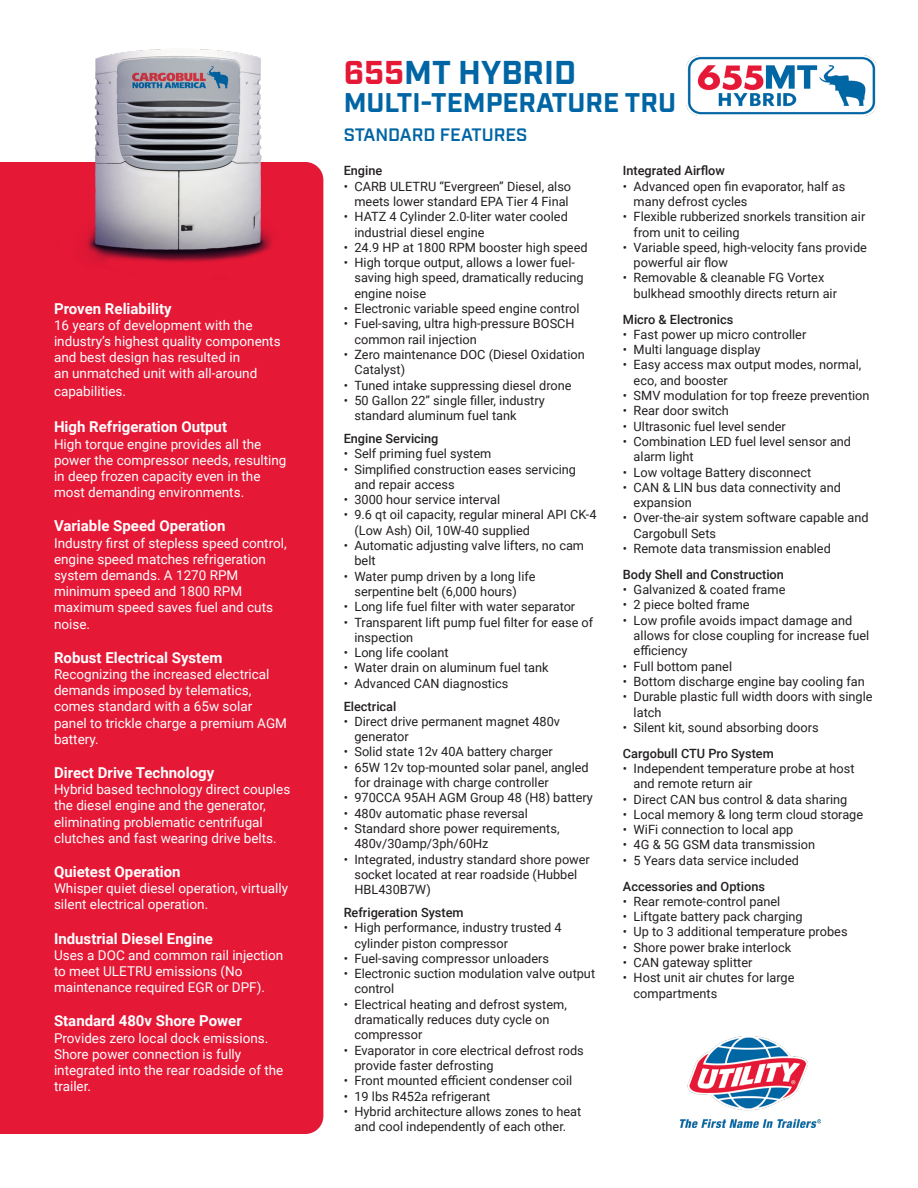
<style>
.page{position:relative;width:918px;height:1188px;background:#fff}
.page>*{position:absolute;margin:0;border:0;box-sizing:border-box;transform-origin:0 0}
.t1{font:700 33px "Industry";color:#0065a4}
.t2{font:700 27px "Industry";color:#0065a4}
.t3{font:600 18px "Industry";color:#0065a4}
.t4{font:700 15px "Roboto";color:#fff}
.t5{font:13.5px/16.2px "Roboto";color:#fff}
.t6{font:12.75px/15.3px "Roboto";color:#231f20}
.t7{font:500 12.75px "Roboto";color:#231f20}
.s1{color:#e51836}
</style>
<div class="page">
<div style="left:0;top:162px;width:323px;height:972px;background:#e51836"></div>
<img style="left:687px;top:55px;width:189px;height:61px">
<img style="left:54px;top:49px;width:228px;height:236px">
<img style="left:680px;top:1037px;width:141px;height:90px">
<p class="t4" style="left:54px;top:298px;width:119px">Proven Reliability</p>
<p class="t5" style="left:54px;top:316px;width:228px">16 years of development with the industry’s highest quality components and best design has resulted in<br>an unmatched unit with all-around</p>
<p class="t5" style="left:54px;top:383px;width:74px">capabilities.</p>
<p class="t4" style="left:54px;top:417px;width:175px">High Refrigeration Output</p>
<p class="t5" style="left:54px;top:435px;width:234px">High torque engine provides all the power the compressor needs, resulting in deep frozen capacity even in the most demanding environments.</p>
<p class="t4" style="left:54px;top:516px;width:173px">Variable Speed Operation</p>
<p class="t5" style="left:54px;top:534px;width:234px">Industry first of stepless speed control, engine speed matches refrigeration system demands. A 1270 RPM minimum speed and 1800 RPM maximum speed saves fuel and cuts noise.</p>
<p class="t4" style="left:54px;top:647px;width:170px">Robust Electrical System</p>
<p class="t5" style="left:54px;top:666px;width:235px">Recognizing the increased electrical demands imposed by telematics, comes standard with a 65w solar panel to trickle charge a premium AGM battery.</p>
<p class="t4" style="left:54px;top:762px;width:162px">Direct Drive Technology</p>
<p class="t5" style="left:54px;top:781px;width:238px">Hybrid based technology direct couples the diesel engine and the generator, eliminating problematic centrifugal clutches and fast wearing drive belts.</p>
<p class="t4" style="left:54px;top:861px;width:128px">Quietest Operation</p>
<p class="t5" style="left:54px;top:880px;width:236px">Whisper quiet diesel operation, virtually silent electrical operation.</p>
<p class="t4" style="left:54px;top:928px;width:160px">Industrial Diesel Engine</p>
<p class="t5" style="left:54px;top:946px;width:231px">Uses a DOC and common rail injection to meet ULETRU emissions (No maintenance required EGR or DPF).</p>
<p class="t4" style="left:54px;top:1011px;width:189px">Standard 480v Shore Power</p>
<p class="t5" style="left:54px;top:1029px;width:231px">Provides zero local dock emissions.<br>Shore power connection is fully integrated into the rear roadside of the trailer.</p>
<p class="t1" style="left:344px;top:52px;width:234px"><span class="s1">655</span>MT HYBRID</p>
<p class="t2" style="left:344px;top:87px;width:334px">MULTI-TEMPERATURE TRU</p>
<p class="t3" style="left:344px;top:124px;width:185px">STANDARD FEATURES</p>
<p class="t7" style="left:344px;top:162px;width:40px">Engine</p>
<p class="t6" style="left:344px;top:178px;width:229px;text-align:right">• CARB ULETRU “Evergreen” Diesel, also meets lower standard EPA Tier 4 Final</p>
<p class="t6" style="left:354px;top:209px;width:215px;text-indent:-11px">• HATZ 4 Cylinder 2.0-liter water cooled industrial diesel engine</p>
<p class="t6" style="left:344px;top:239px;width:245px">• 24.9 HP at 1800 RPM booster high speed</p>
<p class="t6" style="left:354px;top:255px;width:231px;text-indent:-11px">• High torque output, allows a lower fuel&shy;saving high speed, dramatically reducing engine noise</p>
<p class="t6" style="left:344px;top:300px;width:237px">• Electronic variable speed engine control</p>
<p class="t6" style="left:354px;top:316px;width:222px;text-indent:-11px">• Fuel-saving, ultra high-pressure BOSCH common rail injection</p>
<p class="t6" style="left:354px;top:346px;width:232px;text-indent:-11px">• Zero maintenance DOC (Diesel Oxidation<br>Catalyst)</p>
<p class="t6" style="left:344px;top:377px;width:229px">• Tuned intake suppressing diesel drone</p>
<p class="t6" style="left:354px;top:392px;width:192px;text-indent:-11px">• 50 Gallon 22” single filler, industry standard aluminum fuel tank</p>
<p class="t7" style="left:344px;top:429px;width:96px">Engine Servicing</p>
<p class="t6" style="left:344px;top:446px;width:149px">• Self priming fuel system</p>
<p class="t6" style="left:354px;top:461px;width:223px;text-indent:-11px">• Simplified construction eases servicing and repair access</p>
<p class="t6" style="left:344px;top:492px;width:158px">• 3000 hour service interval</p>
<p class="t6" style="left:354px;top:507px;width:244px;text-indent:-11px">• 9.6 qt oil capacity, regular mineral API CK-4 (Low Ash) Oil, 10W-40 supplied</p>
<p class="t6" style="left:354px;top:537px;width:231px;text-indent:-11px">• Automatic adjusting valve lifters, no cam belt</p>
<p class="t6" style="left:354px;top:568px;width:183px;text-indent:-11px">• Water pump driven by a long life serpentine belt (6,000 hours)</p>
<p class="t6" style="left:344px;top:599px;width:233px">• Long life fuel filter with water separator</p>
<p class="t6" style="left:354px;top:614px;width:240px;text-indent:-11px">• Transparent lift pump fuel filter for ease of inspection</p>
<p class="t6" style="left:344px;top:645px;width:107px">• Long life coolant</p>
<p class="t6" style="left:344px;top:660px;width:206px">• Water drain on aluminum fuel tank</p>
<p class="t6" style="left:344px;top:675px;width:166px">• Advanced CAN diagnostics</p>
<p class="t7" style="left:344px;top:697px;width:54px">Electrical</p>
<p class="t6" style="left:354px;top:713px;width:207px;text-indent:-11px">• Direct drive permanent magnet 480v generator</p>
<p class="t6" style="left:344px;top:744px;width:211px">• Solid state 12v 40A battery charger</p>
<p class="t6" style="left:354px;top:759px;width:236px;text-indent:-11px">• 65W 12v top-mounted solar panel, angled for drainage with charge controller</p>
<p class="t6" style="left:344px;top:790px;width:251px">• 970CCA 95AH AGM Group 48 (H8) battery</p>
<p class="t6" style="left:344px;top:805px;width:186px">• 480v automatic phase reversal</p>
<p class="t6" style="left:354px;top:820px;width:207px;text-indent:-11px">• Standard shore power requirements,<br>480v/30amp/3ph/60Hz</p>
<p class="t6" style="left:354px;top:851px;width:237px;text-indent:-11px">• Integrated, industry standard shore power socket located at rear roadside (Hubbel<br>HBL430B7W)</p>
<p class="t7" style="left:344px;top:903px;width:122px">Refrigeration System</p>
<p class="t6" style="left:354px;top:920px;width:209px;text-indent:-11px">• High performance, industry trusted 4 cylinder piston compressor</p>
<p class="t6" style="left:344px;top:950px;width:207px">• Fuel-saving compressor unloaders</p>
<p class="t6" style="left:354px;top:966px;width:242px;text-indent:-11px">• Electronic suction modulation valve output control</p>
<p class="t6" style="left:354px;top:996px;width:214px;text-indent:-11px">• Electrical heating and defrost system, dramatically reduces duty cycle on compressor</p>
<p class="t6" style="left:354px;top:1042px;width:231px;text-indent:-11px">• Evaporator in core electrical defrost rods provide faster defrosting</p>
<p class="t6" style="left:344px;top:1073px;width:230px">• Front mounted efficient condenser coil</p>
<p class="t6" style="left:344px;top:1088px;width:148px">• 19 lbs R452a refrigerant</p>
<p class="t6" style="left:344px;top:1103px;width:239px;text-align:center">• Hybrid architecture allows zones to heat and cool independently of each other.</p>
<p class="t7" style="left:623px;top:162px;width:104px">Integrated Airflow</p>
<p class="t6" style="left:634px;top:178px;width:213px;text-indent:-11px">• Advanced open fin evaporator, half as many defrost cycles</p>
<p class="t6" style="left:634px;top:209px;width:233px;text-indent:-11px">• Flexible rubberized snorkels transition air from unit to ceiling</p>
<p class="t6" style="left:634px;top:239px;width:235px;text-indent:-11px">• Variable speed, high-velocity fans provide powerful air flow</p>
<p class="t6" style="left:634px;top:270px;width:205px;text-indent:-11px">• Removable &amp; cleanable FG Vortex bulkhead smoothly directs return air</p>
<p class="t7" style="left:623px;top:310px;width:112px">Micro &amp; Electronics</p>
<p class="t6" style="left:623px;top:326px;width:185px">• Fast power up micro controller</p>
<p class="t6" style="left:623px;top:342px;width:139px">• Multi language display</p>
<p class="t6" style="left:634px;top:357px;width:229px;text-indent:-11px">• Easy access max output modes, normal, eco, and booster</p>
<p class="t6" style="left:623px;top:387px;width:248px">• SMV modulation for top freeze prevention</p>
<p class="t6" style="left:623px;top:403px;width:108px">• Rear door switch</p>
<p class="t6" style="left:623px;top:418px;width:165px">• Ultrasonic fuel level sender</p>
<p class="t6" style="left:634px;top:433px;width:219px;text-indent:-11px">• Combination LED fuel level sensor and alarm light</p>
<p class="t6" style="left:623px;top:464px;width:190px">• Low voltage Battery disconnect</p>
<p class="t6" style="left:634px;top:479px;width:209px;text-indent:-11px">• CAN &amp; LIN bus data connectivity and expansion</p>
<p class="t6" style="left:634px;top:510px;width:236px;text-indent:-11px">• Over-the-air system software capable and<br>Cargobull Sets</p>
<p class="t6" style="left:623px;top:540px;width:210px">• Remote data transmission enabled</p>
<p class="t7" style="left:623px;top:565px;width:163px">Body Shell and Construction</p>
<p class="t6" style="left:623px;top:582px;width:164px">• Galvanized &amp; coated frame</p>
<p class="t6" style="left:623px;top:597px;width:128px">• 2 piece bolted frame</p>
<p class="t6" style="left:634px;top:612px;width:237px;text-indent:-11px">• Low profile avoids impact damage and allows for close coupling for increase fuel efficiency</p>
<p class="t6" style="left:623px;top:658px;width:111px">• Full bottom panel</p>
<p class="t6" style="left:623px;top:673px;width:243px">• Bottom discharge engine bay cooling fan</p>
<p class="t6" style="left:634px;top:689px;width:240px;text-indent:-11px">• Durable plastic full width doors with single latch</p>
<p class="t6" style="left:623px;top:719px;width:197px">• Silent kit, sound absorbing doors</p>
<p class="t7" style="left:623px;top:744px;width:153px">Cargobull CTU Pro System</p>
<p class="t6" style="left:634px;top:760px;width:222px;text-indent:-11px">• Independent temperature probe at host and remote return air</p>
<p class="t6" style="left:623px;top:791px;width:226px">• Direct CAN bus control &amp; data sharing</p>
<p class="t6" style="left:623px;top:806px;width:242px">• Local memory &amp; long term cloud storage</p>
<p class="t6" style="left:623px;top:822px;width:172px">• WiFi connection to local app</p>
<p class="t6" style="left:623px;top:837px;width:194px">• 4G &amp; 5G GSM data transmission</p>
<p class="t6" style="left:623px;top:852px;width:178px">• 5 Years data service included</p>
<p class="t7" style="left:623px;top:877px;width:144px">Accessories and Options</p>
<p class="t6" style="left:623px;top:893px;width:159px">• Rear remote-control panel</p>
<p class="t6" style="left:623px;top:909px;width:181px">• Liftgate battery pack charging</p>
<p class="t6" style="left:623px;top:924px;width:226px">• Up to 3 additional temperature probes</p>
<p class="t6" style="left:623px;top:939px;width:170px">• Shore power brake interlock</p>
<p class="t6" style="left:623px;top:954px;width:131px">• CAN gateway splitter</p>
<p class="t6" style="left:634px;top:970px;width:162px;text-indent:-11px">• Host unit air chutes for large compartments</p>
</div>
